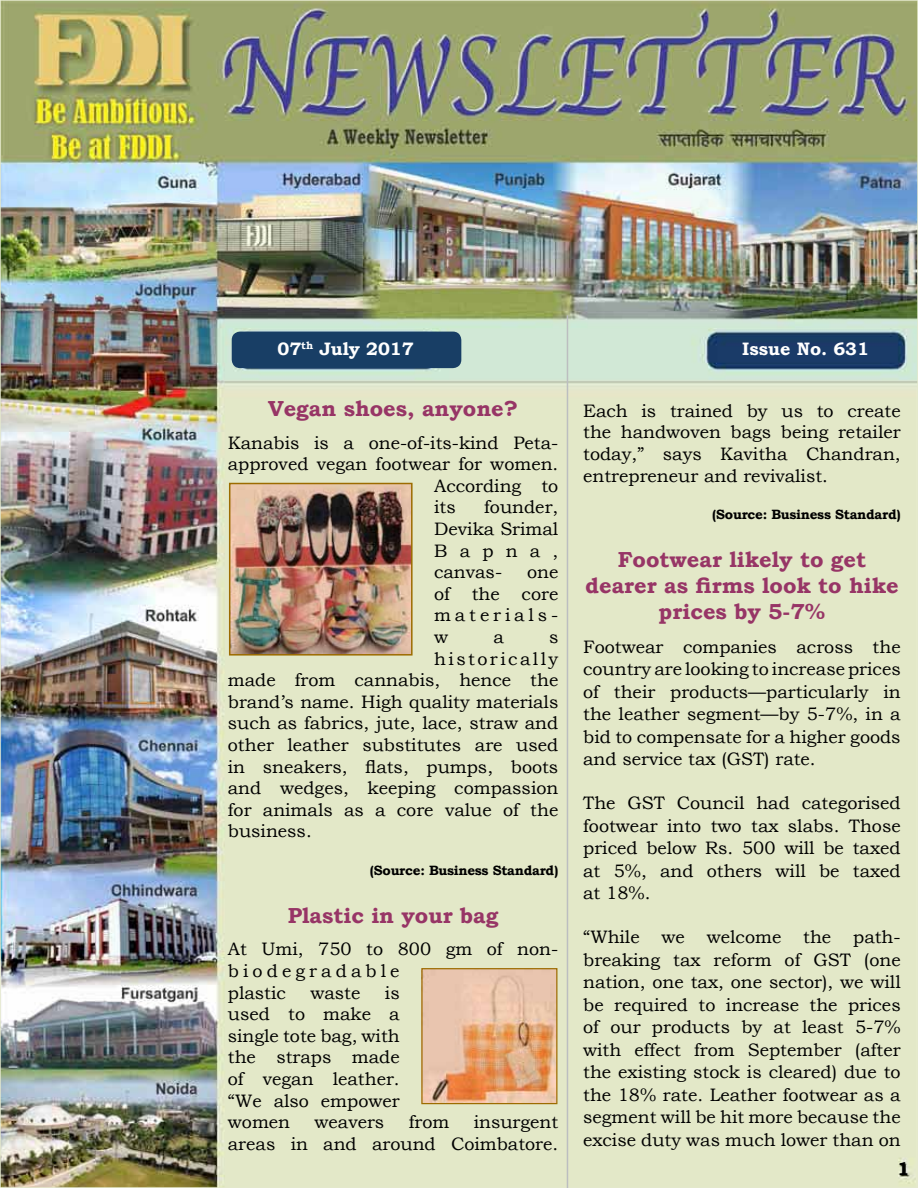
<style>
.page{position:relative;width:918px;height:1188px;background:#fff}
.page>*{position:absolute;margin:0;border:0;box-sizing:border-box;transform-origin:0 0}
.t1{font:700 21.75px/26.1px "Bookman Old Style";color:#973566;text-align:center}
.t2{font:700 18.45px "Bookman Old Style";color:#000}
.t3{font:18px/21.6px "Bookman Old Style";color:#000;text-align:justify}
.t4{font:700 18px "Bookman Old Style";color:#fff}
.t5{font:18px "Bookman Old Style";letter-spacing:.135em;color:#000}
.t6{font:700 13.5px "Bookman Old Style";letter-spacing:-.02em;color:#000}
</style>
<div class="page">
<img style="left:3px;top:3px;width:912px;height:1182px">
<div style="left:232px;top:332px;width:229px;height:36px;background:#183e65;border-radius:9px"></div>
<hr style="left:567px;top:315px;width:1px;height:873px;background:#bcbec0">
<img style="left:423px;top:970px;width:132px;height:132px">
<div style="left:421px;top:968px;width:136px;height:136px;border:1px solid #9c6c00"></div>
<img style="left:232px;top:486px;width:178px;height:167px">
<div style="left:229px;top:483px;width:184px;height:173px;border:2px solid #9c6c00"></div>
<p class="t4" style="left:278px;top:336px;width:138px">07<sup>th</sup> July 2017</p>
<p class="t4" style="left:742px;top:336px;width:128px">Issue No. 631</p>
<p class="t1" style="left:268px;top:396px;width:252px">Vegan shoes, anyone?</p>
<p class="t3" style="left:228px;top:432px;width:332px">Kanabis is a one-of-its-kind Peta-</p>
<p class="t3" style="left:228px;top:453px;width:332px">approved vegan footwear for women.</p>
<p class="t3" style="left:434px;top:475px;width:126px">According to</p>
<p class="t3" style="left:434px;top:497px;width:23px">its</p>
<p class="t3" style="left:434px;top:497px;width:126px;text-indent:50px">founder, Devika Srimal Bapna, canvas-</p>
<p class="t3" style="left:434px;top:561px;width:126px;text-indent:93px">one of the core materials&shy;w</p>
<p class="t3" style="left:493px;top:626px;width:12px">a</p>
<p class="t3" style="left:549px;top:626px;width:11px">s</p>
<p class="t5" style="left:434px;top:647px;width:126px">historically</p>
<p class="t3" style="left:228px;top:669px;width:332px">made from cannabis, hence the</p>
<p class="t3" style="left:228px;top:691px;width:332px">brand’s name. High quality materials</p>
<p class="t3" style="left:228px;top:713px;width:332px">such as fabrics, jute, lace, straw and</p>
<p class="t3" style="left:228px;top:734px;width:332px">other leather substitutes are used</p>
<p class="t3" style="left:228px;top:756px;width:332px">in sneakers, flats, pumps, boots</p>
<p class="t3" style="left:228px;top:777px;width:332px">and wedges, keeping compassion</p>
<p class="t3" style="left:228px;top:799px;width:332px">for animals as a core value of the</p>
<p class="t3" style="left:228px;top:821px;width:85px">business.</p>
<p class="t6" style="left:370px;top:861px;width:190px">(Source: Business Standard)</p>
<p class="t1" style="left:288px;top:902px;width:212px">Plastic in your bag</p>
<p class="t3" style="left:228px;top:939px;width:332px;text-align:left">At Umi, 750 to 800 gm of non&shy;biodegradable<br>plastic</p>
<p class="t3" style="left:228px;top:982px;width:173px;text-indent:157px">is used to make a single tote bag, with the straps made of vegan leather. “We also empower women</p>
<p class="t3" style="left:310px;top:982px;width:52px">waste</p>
<p class="t3" style="left:315px;top:1111px;width:71px">weavers</p>
<p class="t3" style="left:409px;top:1111px;width:42px">from</p>
<p class="t3" style="left:228px;top:1111px;width:332px;text-align:right">insurgent<br>areas in and around Coimbatore.</p>
<p class="t3" style="left:583px;top:400px;width:319px">Each is trained by us to create the handwoven bags being retailer today,” says Kavitha Chandran, entrepreneur and revivalist.</p>
<p class="t6" style="left:712px;top:505px;width:190px">(Source: Business Standard)</p>
<p class="t1" style="left:585px;top:546px;width:315px">Footwear likely to get dearer as firms look to hike prices by 5-7%</p>
<p class="t3" style="left:583px;top:635px;width:319px;line-height:22.5px">Footwear companies across the country are looking to increase prices of their products—particularly in the leather segment—by 5-7%, in a bid to compensate for a higher goods and service tax (GST) rate.</p>
<p class="t3" style="left:583px;top:792px;width:319px;line-height:22.5px">The GST Council had categorised footwear into two tax slabs. Those priced below Rs. 500 will be taxed at 5%, and others will be taxed at 18%.</p>
<p class="t3" style="left:583px;top:926px;width:319px;line-height:22.5px">“While we welcome the path&shy;breaking tax reform of GST (one nation, one tax, one sector), we will be required to increase the prices of our products by at least 5-7% with effect from September (after the existing stock is cleared) due to the 18% rate. Leather footwear as a segment will be hit more because the excise duty was much lower than on</p>
<p class="t2" style="left:897px;top:1156px;width:14px">1</p>
</div>
